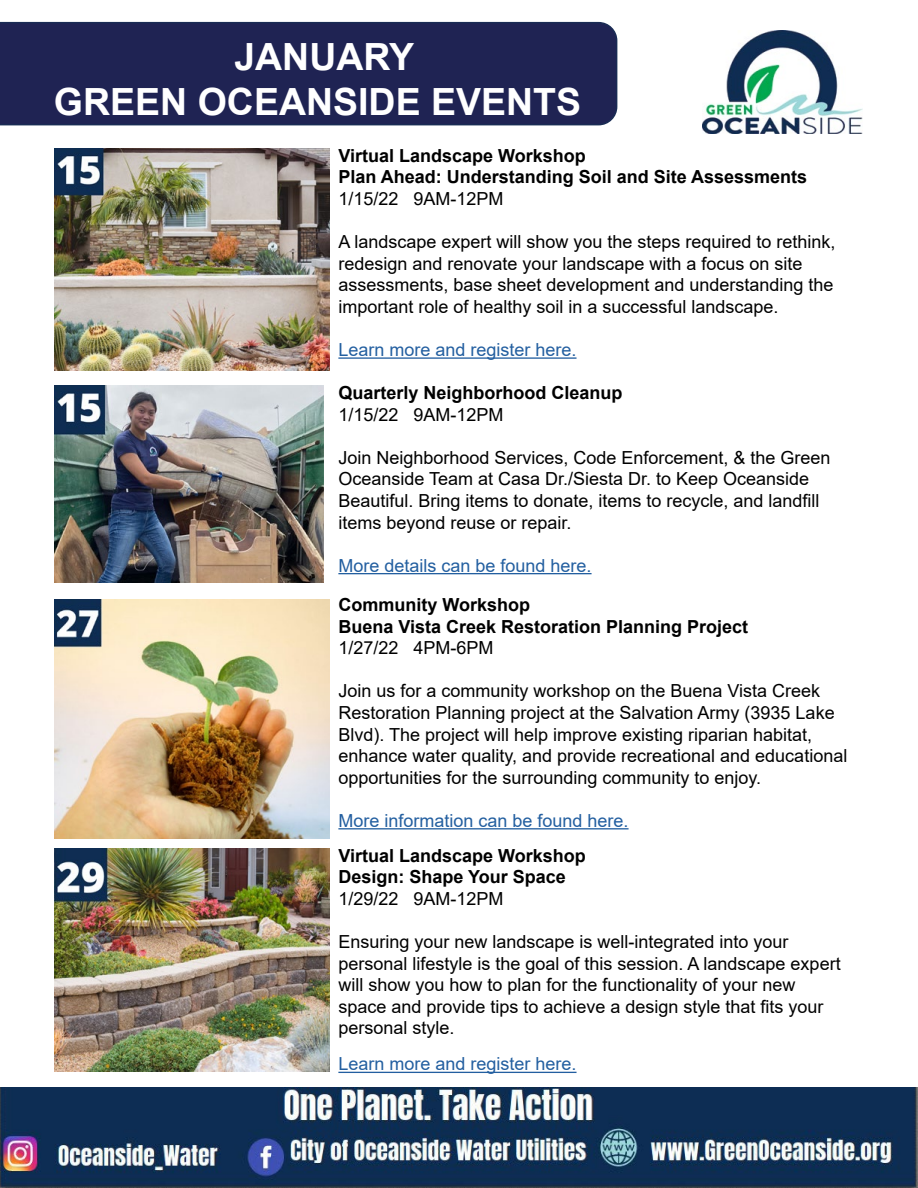
<style>
.page{position:relative;width:918px;height:1188px;background:#fff}
.page>*{position:absolute;margin:0;border:0;box-sizing:border-box;transform-origin:0 0}
.t1{font:700 37.5px/45px "Arial";color:#fff;text-align:center}
.t2{font:18px/21.6px "Arial";color:#000}
.t3{font:700 18px/21.6px "Arial";color:#000}
.t4{font:18px "Arial";color:#235fa0}
</style>
<div class="page">
<img style="left:55px;top:149px;width:274px;height:221px">
<div style="left:0;top:22px;width:617px;height:103px;background:#1f2353"></div>
<img style="left:702px;top:31px;width:161px;height:102px">
<img style="left:0;top:1087px;width:918px;height:101px">
<hr style="left:338px;top:357px;width:239px;height:2px;background:#235fa0">
<img style="left:54px;top:386px;width:270px;height:196px">
<hr style="left:338px;top:573px;width:254px;height:1px;background:#235fa0">
<img style="left:54px;top:600px;width:275px;height:238px">
<hr style="left:338px;top:828px;width:291px;height:1px;background:#235fa0">
<img style="left:54px;top:849px;width:275px;height:223px">
<hr style="left:338px;top:1072px;width:239px;height:1px;background:#235fa0">
<h1 class="t1" style="left:54px;top:34px;width:529px">JANUARY<br>GREEN OCEANSIDE EVENTS</h1>
<p class="t3" style="left:338px;top:145px;width:470px">Virtual Landscape Workshop<br>Plan Ahead: Understanding Soil and Site Assessments</p>
<p class="t2" style="left:338px;top:188px;width:167px">1/15/22 9AM-12PM</p>
<p class="t2" style="left:338px;top:231px;width:499px">A landscape expert will show you the steps required to rethink, redesign and renovate your landscape with a focus on site assessments, base sheet development and understanding the important role of healthy soil in a successful landscape.</p>
<p class="t4" style="left:338px;top:337px;width:240px">Learn more and register here.</p>
<p class="t3" style="left:338px;top:382px;width:286px">Quarterly Neighborhood Cleanup</p>
<p class="t2" style="left:338px;top:403px;width:167px">1/15/22 9AM-12PM</p>
<p class="t2" style="left:338px;top:447px;width:494px">Join Neighborhood Services, Code Enforcement, &amp; the Green Oceanside Team at Casa Dr./Siesta Dr. to Keep Oceanside Beautiful. Bring items to donate, items to recycle, and landfill items beyond reuse or repair.</p>
<p class="t4" style="left:338px;top:553px;width:255px">More details can be found here.</p>
<p class="t3" style="left:338px;top:594px;width:411px">Community Workshop<br>Buena Vista Creek Restoration Planning Project</p>
<p class="t2" style="left:338px;top:637px;width:157px">1/27/22 4PM-6PM</p>
<p class="t2" style="left:338px;top:680px;width:510px">Join us for a community workshop on the Buena Vista Creek Restoration Planning project at the Salvation Army (3935 Lake Blvd). The project will help improve existing riparian habitat, enhance water quality, and provide recreational and educational opportunities for the surrounding community to enjoy.</p>
<p class="t4" style="left:338px;top:808px;width:292px">More information can be found here.</p>
<p class="t3" style="left:338px;top:845px;width:249px">Virtual Landscape Workshop<br>Design: Shape Your Space</p>
<p class="t2" style="left:338px;top:888px;width:167px">1/29/22 9AM-12PM</p>
<p class="t2" style="left:338px;top:931px;width:504px">Ensuring your new landscape is well-integrated into your personal lifestyle is the goal of this session. A landscape expert will show you how to plan for the functionality of your new space and provide tips to achieve a design style that fits your personal style.</p>
<p class="t4" style="left:338px;top:1052px;width:240px">Learn more and register here.</p>
</div>
